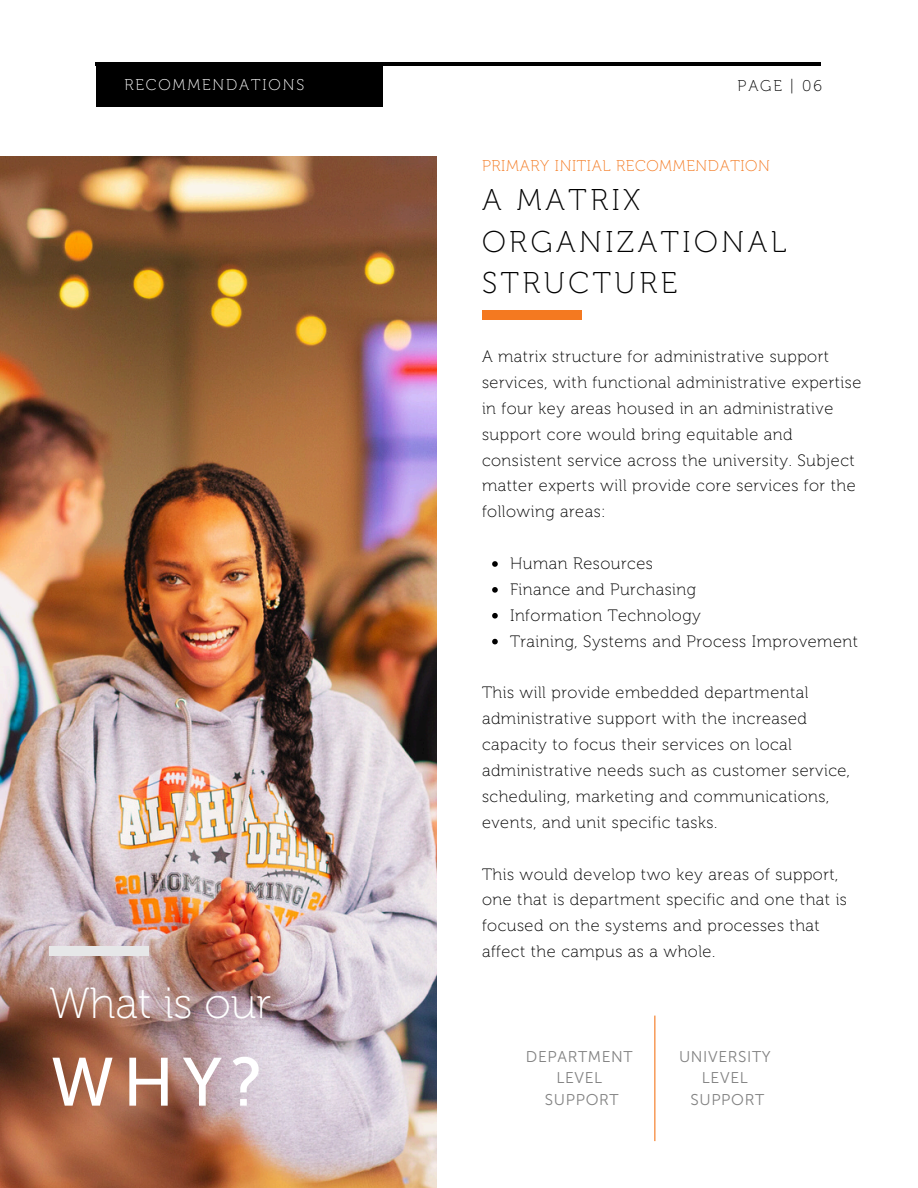
<style>
.page{position:relative;width:918px;height:1188px;background:#fff}
.page>*{position:absolute;margin:0;border:0;box-sizing:border-box;transform-origin:0 0}
.t1{font:67.95px "Museo Sans 500";color:#fff}
.t2{font:43.65px "Museo 100";color:#fff}
.t3{font:30px/41.7px "Museo 100";letter-spacing:.12em;color:#000}
.t4{font:16.5px/25.8px "Museo 100";letter-spacing:.03em;color:#000}
.t5{font:15.6px/21.3px "Museo Sans 300";letter-spacing:.04em;color:#828282;text-align:center}
.t6{font:15.6px "Museo 100";letter-spacing:.04em;color:#f47920}
.t7{font:15.6px "Museo 100";letter-spacing:.12em;color:#fff}
.t8{font:15.6px "Museo 100";letter-spacing:.12em;color:#000}
</style>
<div class="page">
<hr style="left:96px;top:62px;width:725px;height:4px;background:#000">
<div style="left:96px;top:62px;width:287px;height:44px;background:#000"></div>
<img style="left:0;top:156px;width:437px;height:1032px">
<div style="left:49px;top:947px;width:100px;height:9px;background:#e6e7e8"></div>
<div style="left:482px;top:311px;width:100px;height:9px;background:#f47920"></div>
<svg style="left:492px;top:561px;width:6px;height:6px"></svg>
<svg style="left:492px;top:587px;width:6px;height:6px"></svg>
<svg style="left:492px;top:613px;width:6px;height:6px"></svg>
<svg style="left:492px;top:639px;width:6px;height:5px"></svg>
<hr style="left:654px;top:1016px;width:1px;height:125px;background:#f47920">
<p class="t7" style="left:124px;top:75px;width:181px">RECOMMENDATIONS</p>
<h4 class="t8" style="left:738px;top:76px;width:86px">PAGE | 06</h4>
<p class="t6" style="left:482px;top:156px;width:289px">PRIMARY INITIAL RECOMMENDATION</p>
<p class="t3" style="left:482px;top:179px;width:306px">A MATRIX<br>ORGANIZATIONAL<br>STRUCTURE</p>
<p class="t2" style="left:49px;top:977px;width:223px">What is our</p>
<h4 class="t1" style="left:50px;top:1042px;width:215px">WHY?</h4>
<h2 class="t4" style="left:482px;top:344px;width:381px">A matrix structure for administrative support services, with functional administrative expertise in four key areas housed in an administrative support core would bring equitable and consistent service across the university. Subject matter experts will provide core services for the following areas:</h2>
<h1 class="t4" style="left:510px;top:551px;width:144px">Human Resources</h1>
<h4 class="t4" style="left:510px;top:576px;width:188px">Finance and Purchasing</h4>
<h3 class="t4" style="left:510px;top:602px;width:192px">Information Technology</h3>
<p class="t4" style="left:510px;top:628px;width:350px">Training, Systems and Process Improvement</p>
<p class="t4" style="left:482px;top:680px;width:370px">This will provide embedded departmental administrative support with the increased capacity to focus their services on local administrative needs such as customer service, scheduling, marketing and communications, events, and unit specific tasks.</p>
<p class="t4" style="left:482px;top:861px;width:366px">This would develop two key areas of support, one that is department specific and one that is focused on the systems and processes that affect the campus as a whole.</p>
<p class="t5" style="left:526px;top:1046px;width:108px">DEPARTMENT<br>LEVEL<br>SUPPORT</p>
<p class="t5" style="left:679px;top:1046px;width:93px">UNIVERSITY<br>LEVEL<br>SUPPORT</p>
</div>
